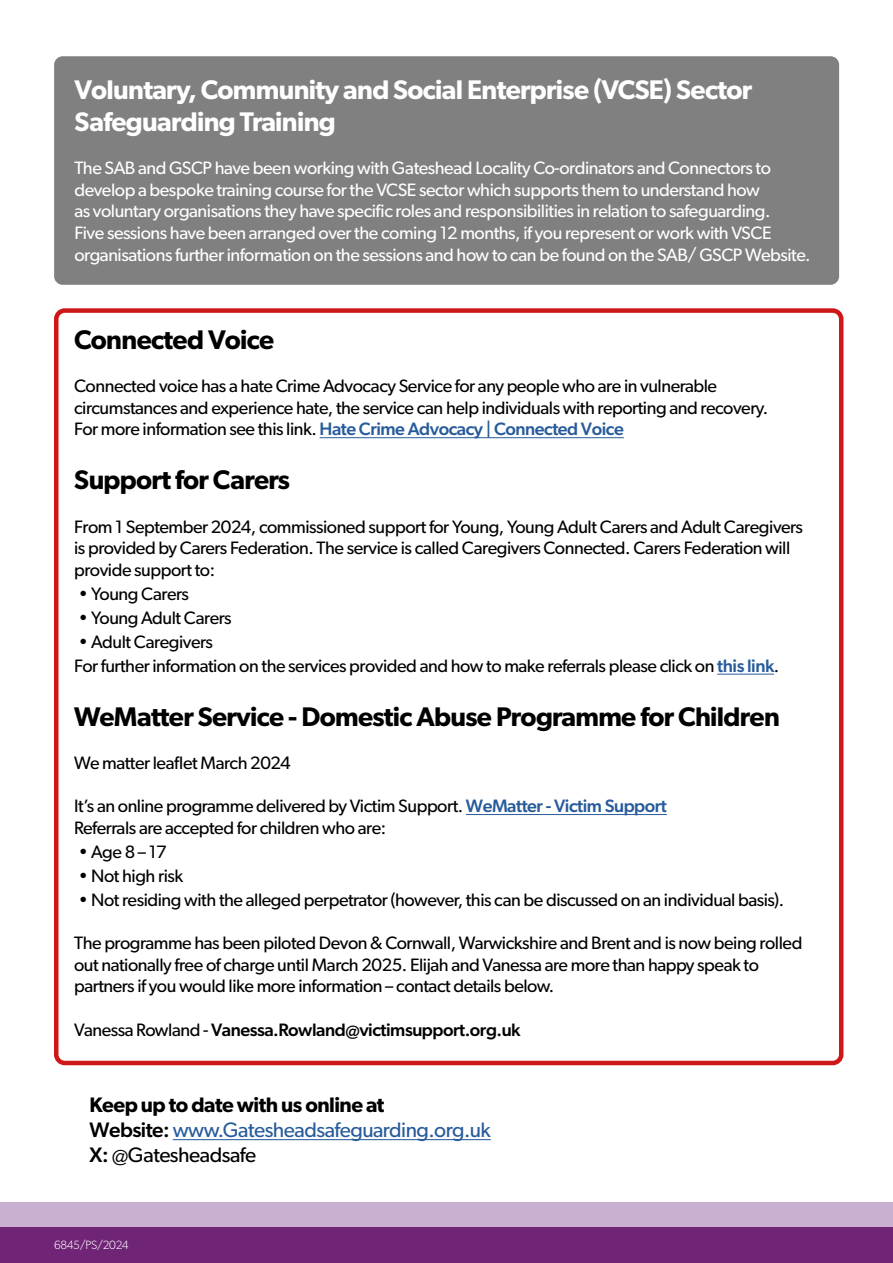
<style>
.page{position:relative;width:893px;height:1263px;background:#fff}
.page>*{position:absolute;margin:0;border:0;box-sizing:border-box;transform-origin:0 0}
.t1{font:600 27px "Gibson";letter-spacing:-.025em;color:#000}
.t2{font:600 27px/32.4px "Gibson";letter-spacing:-.025em;color:#fff}
.t3{font:21px/25.2px "Gibson";letter-spacing:-.025em;color:#275b9b}
.t4{font:18px/21.6px "Gibson";letter-spacing:-.025em;color:#000}
.t5{font:18px/21.6px "Gibson";letter-spacing:-.025em;color:#fff}
.t6{font:500 18px "Gibson";letter-spacing:-.025em;color:#000}
.t7{font:300 12px "Gibson";letter-spacing:-.025em;color:#fff}
.s1{font-weight:500;color:#275b9b}
.s2{font-weight:400}
.s3{font-weight:600;color:#000}
.s4{font-weight:500;color:#000}
.s5{color:#000}
</style>
<div class="page">
<div style="left:54px;top:308px;width:789px;height:757px;border:4px solid #cd1719;border-radius:9px"></div>
<hr style="left:320px;top:437px;width:304px;height:1px;background:#275b9b">
<hr style="left:717px;top:674px;width:57px;height:1px;background:#275b9b">
<hr style="left:466px;top:814px;width:201px;height:1px;background:#275b9b">
<div style="left:54px;top:56px;width:785px;height:229px;background:#808080;border-radius:9px"></div>
<div style="left:0;top:1227px;width:893px;height:36px;background:#6f2476"></div>
<div style="left:0;top:1202px;width:893px;height:25px;background:#c9b0d1"></div>
<hr style="left:173px;top:1139px;width:318px;height:1px;background:#275b9b">
<h1 class="t2" style="left:74px;top:72px;width:679px">Voluntary, Community and Social Enterprise (VCSE) Sector<br>Safeguarding Training</h1>
<p class="t5" style="left:74px;top:157px;width:738px">The SAB and GSCP have been working with Gateshead Locality Co-ordinators and Connectors to develop a bespoke training course for the VCSE sector which supports them to understand how<br>as voluntary organisations they have specific roles and responsibilities in relation to safeguarding.<br>Five sessions have been arranged over the coming 12 months, if you represent or work with VSCE organisations further information on the sessions and how to can be found on the SAB/ GSCP Website.</p>
<h1 class="t1" style="left:74px;top:324px;width:201px">Connected Voice</h1>
<p class="t4" style="left:74px;top:375px;width:695px">Connected voice has a hate Crime Advocacy Service for any people who are in vulnerable circumstances and experience hate, the service can help individuals with reporting and recovery.<br>For more information see this link. <span class="s1">Hate Crime Advocacy | Connected Voice</span></p>
<h1 class="t1" style="left:74px;top:464px;width:217px">Support for Carers</h1>
<p class="t4" style="left:74px;top:515px;width:730px">From 1 September 2024, commissioned support for Young, Young Adult Carers and Adult Caregivers is provided by Carers Federation. The service is called Caregivers Connected. Carers Federation will provide support to:</p>
<p class="t4" style="left:78px;top:583px;width:112px">• Young Carers</p>
<p class="t4" style="left:78px;top:607px;width:155px">• Young Adult Carers</p>
<p class="t4" style="left:74px;top:629px;width:707px;line-height:24px">• Adult Caregivers<br>For further information on the services provided and how to make referrals please click on <span class="s1">this link</span>.</p>
<h1 class="t1" style="left:74px;top:700px;width:707px">WeMatter Service - Domestic Abuse Programme for Children</h1>
<p class="t4" style="left:74px;top:752px;width:218px">We matter leaflet March 2024</p>
<p class="t4" style="left:74px;top:795px;width:594px">It’s an online programme delivered by Victim Support. <span class="s1">WeMatter - Victim Support<br></span>Referrals are accepted for children who are:</p>
<p class="t4" style="left:78px;top:841px;width:90px">• Age 8 – 17</p>
<p class="t4" style="left:78px;top:865px;width:106px">• Not high risk</p>
<p class="t4" style="left:78px;top:888px;width:707px">• Not residing with the alleged perpetrator (however, this can be discussed on an individual basis).</p>
<p class="t4" style="left:74px;top:932px;width:730px">The programme has been piloted Devon &amp; Cornwall, Warwickshire and Brent and is now being rolled out nationally free of charge until March 2025. Elijah and Vanessa are more than happy speak to partners if you would like more information – contact details below.</p>
<p class="t6" style="left:74px;top:1018px;width:448px"><span class="s2">Vanessa Rowland -</span> Vanessa.Rowland@victimsupport.org.uk</p>
<p class="t3" style="left:90px;top:1092px;width:403px"><span class="s3">Keep up to date with us online at<br></span><span class="s4">Website:</span> www.Gatesheadsafeguarding.org.uk<br><span class="s4">X:</span> <span class="s5">@Gatesheadsafe</span></p>
<p class="t7" style="left:54px;top:1237px;width:76px">6845/PS/2024</p>
</div>
